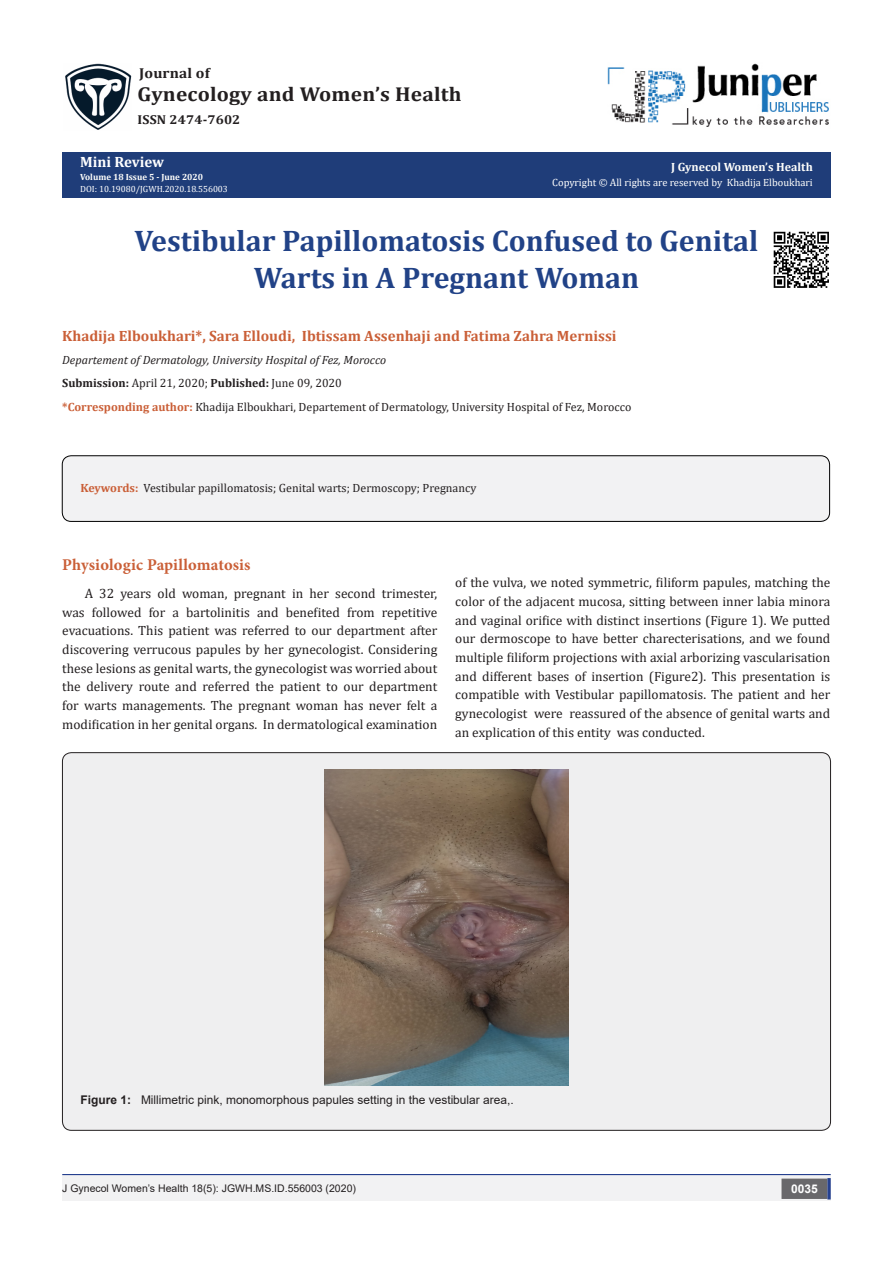
<style>
.page{position:relative;width:893px;height:1263px;background:#fff}
.page>*{position:absolute;margin:0;border:0;box-sizing:border-box;transform-origin:0 0}
.t1{font:700 29.85px/37.3px "Cambria";color:#214287;text-align:center}
.t2{font:700 20.1px "Cambria";letter-spacing:.01em;color:#231f20;scale:1.06 1}
.t3{font:700 16.5px "Minion Pro";letter-spacing:.005em;color:#ca5f37}
.t4{font:700 15px "Cambria";color:#ca5f37}
.t5{font:700 15px "Cambria";color:#fff}
.t6{font:700 14.4px "Cambria";letter-spacing:.01em;color:#231f20;scale:1.06 1}
.t7{font:13.5px/18.8px "Cambria";color:#231f20;text-align:justify}
.t8{font:700 12.9px "Cambria";letter-spacing:.01em;color:#231f20;scale:1.06 1}
.t9{font:12px "Cambria";color:#231f20}
.t10{font:12px "Arial";color:#231f20}
.t11{font:italic 12px "Cambria";color:#231f20}
.t12{font:700 12px "Cambria";color:#fffffc}
.t13{font:700 12px "Arial";color:#fff}
.t14{font:10.5px "Arial";color:#231f20}
.t15{font:10.5px "Cambria";color:#fff}
.t16{font:9px "Cambria";color:#fff}
.t17{font:700 9px "Cambria";color:#fffffc}
.s1{color:#fffffc}
.s2{font-weight:700}
.s3{font-weight:700;color:#ca5f37}
</style>
<div class="page">
<div style="left:62px;top:153px;width:769px;height:45px;background:#1f3d79"></div>
<div style="left:62px;top:1175px;width:441px;height:26px;background:#f2f2f3"></div>
<div style="left:503px;top:1175px;width:328px;height:26px;background:#f2f2f3"></div>
<div style="left:782px;top:1179px;width:45px;height:19px;background:#69686b"></div>
<div style="left:781px;top:1178px;width:46px;height:21px;border:2px solid #69686b"></div>
<svg style="left:827px;top:1178px;width:4px;height:21px"></svg>
<img style="left:65px;top:63px;width:66px;height:67px">
<img style="left:607px;top:63px;width:222px;height:64px">
<hr style="left:62px;top:1174px;width:769px;height:1px;background:#25408f">
<img style="left:773px;top:231px;width:56px;height:57px">
<div style="left:62px;top:456px;width:768px;height:65px;background:#f2f2f3;border-radius:9px"></div>
<div style="left:62px;top:455px;width:768px;height:67px;border:1px solid #000;border-radius:9px"></div>
<div style="left:62px;top:753px;width:768px;height:377px;background:#efeff0;border-radius:9px"></div>
<img style="left:325px;top:770px;width:243px;height:315px">
<p class="t6" style="left:139px;top:63px;width:68px">Journal of</p>
<p class="t2" style="left:138px;top:80px;width:307px">Gynecology and Women’s Health</p>
<p class="t8" style="left:138px;top:110px;width:98px">ISSN 2474-7602</p>
<p class="t5" style="left:80px;top:152px;width:85px">Mini Review</p>
<p class="t17" style="left:80px;top:170px;width:125px">Volume 18 Issue 5 - June 2020</p>
<p class="t16" style="left:80px;top:184px;width:149px">DOI: 10.19080/JGWH.2020.18.556003</p>
<p class="t12" style="left:671px;top:158px;width:143px">J Gynecol Women’s Health</p>
<p class="t15" style="left:552px;top:177px;width:262px">Copyright © All rights are reserved by <span class="s1">Khadija Elboukhari</span></p>
<p class="t1" style="left:134px;top:221px;width:625px">Vestibular Papillomatosis Confused to Genital<br>Warts in A Pregnant Woman</p>
<p class="t4" style="left:62px;top:325px;width:556px">Khadija Elboukhari*, Sara Elloudi, Ibtissam Assenhaji and Fatima Zahra Mernissi</p>
<p class="t11" style="left:62px;top:351px;width:325px">Departement of Dermatology, University Hospital of Fez, Morocco</p>
<p class="t9" style="left:62px;top:376px;width:281px"><span class="s2">Submission:</span> April 21, 2020; <span class="s2">Published:</span> June 09, 2020</p>
<p class="t9" style="left:62px;top:399px;width:571px"><span class="s3">*Corresponding author:</span> Khadija Elboukhari, Departement of Dermatology, University Hospital of Fez, Morocco</p>
<p class="t9" style="left:81px;top:481px;width:397px"><span class="s3">Keywords:</span> Vestibular papillomatosis; Genital warts; Dermoscopy; Pregnancy</p>
<p class="t3" style="left:62px;top:553px;width:190px">Physiologic Papillomatosis</p>
<p class="t7" style="left:62px;top:584px;width:377px;text-indent:22px">A 32 years old woman, pregnant in her second trimester, was followed for a bartolinitis and benefited from repetitive evacuations. This patient was referred to our department after discovering verrucous papules by her gynecologist. Considering these lesions as genital warts, the gynecologist was worried about the delivery route and referred the patient to our department for warts managements. The pregnant woman has never felt a modification in her genital organs. In dermatological examination</p>
<p class="t7" style="left:455px;top:573px;width:377px">of the vulva, we noted symmetric, filiform papules, matching the color of the adjacent mucosa, sitting between inner labia minora and vaginal orifice with distinct insertions (Figure 1). We putted our dermoscope to have better charecterisations, and we found multiple filiform projections with axial arborizing vascularisation and different bases of insertion (Figure2). This presentation is compatible with Vestibular papillomatosis. The patient and her gynecologist were reassured of the absence of genital warts and an explication of this entity was conducted.</p>
<p class="t10" style="left:81px;top:1091px;width:435px"><span class="s2">Figure 1:</span> Millimetric pink, monomorphous papules setting in the vestibular area,.</p>
<p class="t14" style="left:62px;top:1181px;width:295px">J Gynecol Women’s Health 18(5): JGWH.MS.ID.556003 (2020)</p>
<p class="t13" style="left:791px;top:1180px;width:28px">0035</p>
</div>
